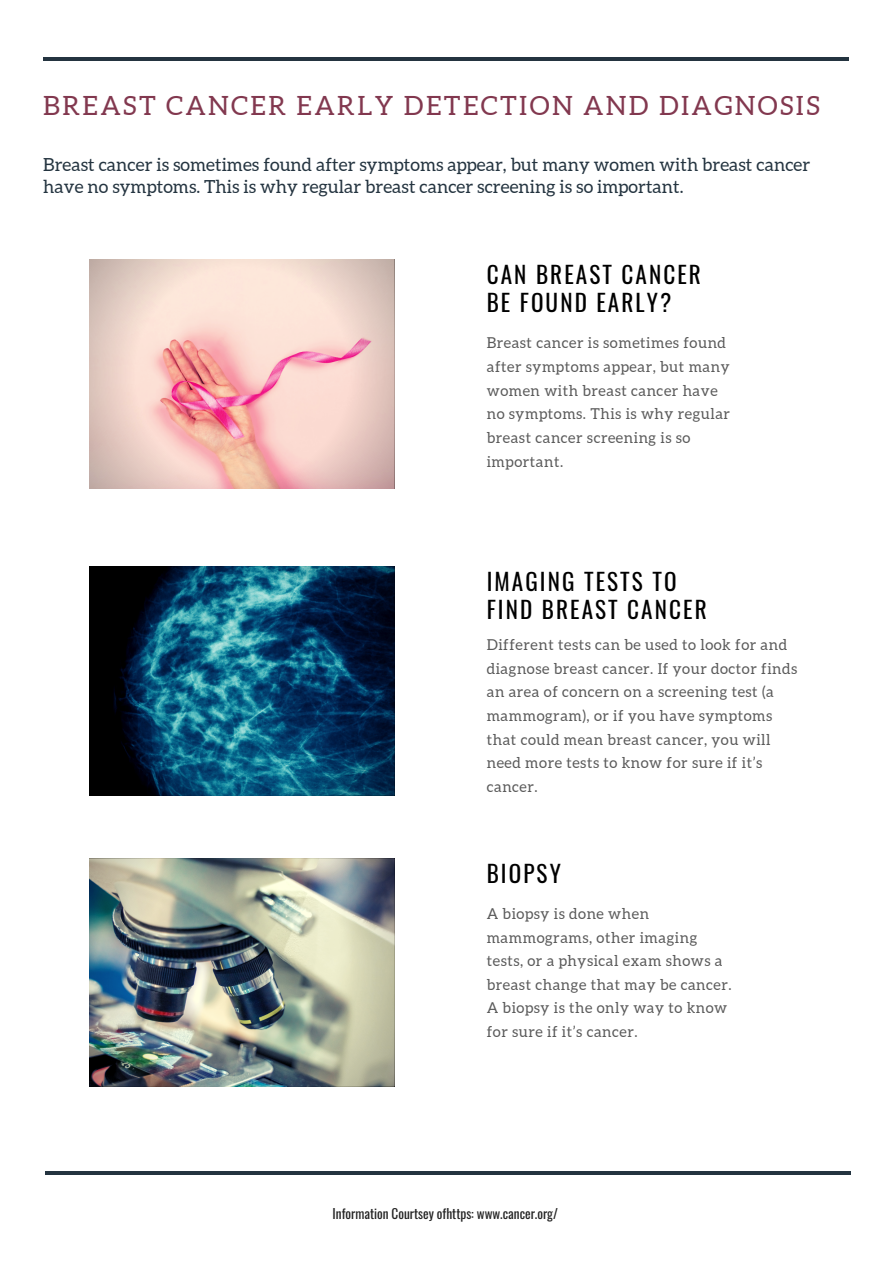
<style>
.page{position:relative;width:894px;height:1264px;background:#fff}
.page>*{position:absolute;margin:0;border:0;box-sizing:border-box;transform-origin:0 0}
.t1{font:26.55px "Aleo";letter-spacing:.09em;color:#82384f}
.t2{font:23.25px/28.2px "Oswald";letter-spacing:.09em;color:#000}
.t3{font:18px/21.5px "Aleo";letter-spacing:.005em;color:#243440}
.t4{font:15px/23.7px "Aleo";letter-spacing:.035em;color:#000}
.t5{font:13.2px "Oswald";color:#222}
</style>
<div class="page">
<hr style="left:43px;top:57px;width:805px;height:4px;background:#243440">
<hr style="left:45px;top:1171px;width:805px;height:3px;background:#243440">
<img style="left:89px;top:858px;width:305px;height:228px">
<svg style="left:89px;top:566px;width:305px;height:229px"></svg>
<svg style="left:89px;top:259px;width:305px;height:229px"></svg>
<h1 class="t1" style="left:43px;top:90px;width:777px">BREAST CANCER EARLY DETECTION AND DIAGNOSIS</h1>
<p class="t3" style="left:43px;top:154px;width:768px">Breast cancer is sometimes found after symptoms appear, but many women with breast cancer have no symptoms. This is why regular breast cancer screening is so important.</p>
<h2 class="t2" style="left:486px;top:259px;width:216px">CAN BREAST CANCER<br>BE FOUND EARLY?</h2>
<p class="t4" style="left:486px;top:331px;width:245px">Breast cancer is sometimes found after symptoms appear, but many women with breast cancer have no symptoms. This is why regular breast cancer screening is so important.</p>
<h2 class="t2" style="left:486px;top:566px;width:221px">IMAGING TESTS TO<br>FIND BREAST CANCER</h2>
<p class="t4" style="left:486px;top:632px;width:312px">Different tests can be used to look for and diagnose breast cancer. If your doctor finds an area of concern on a screening test (a mammogram), or if you have symptoms that could mean breast cancer, you will need more tests to know for sure if it’s cancer.</p>
<h2 class="t2" style="left:486px;top:858px;width:76px">BIOPSY</h2>
<p class="t4" style="left:486px;top:901px;width:246px">A biopsy is done when mammograms, other imaging tests, or a physical exam shows a breast change that may be cancer.<br>A biopsy is the only way to know for sure if it’s cancer.</p>
<p class="t5" style="left:332px;top:1203px;width:227px">Information Courtsey ofhttps: www.cancer.org/</p>
</div>
